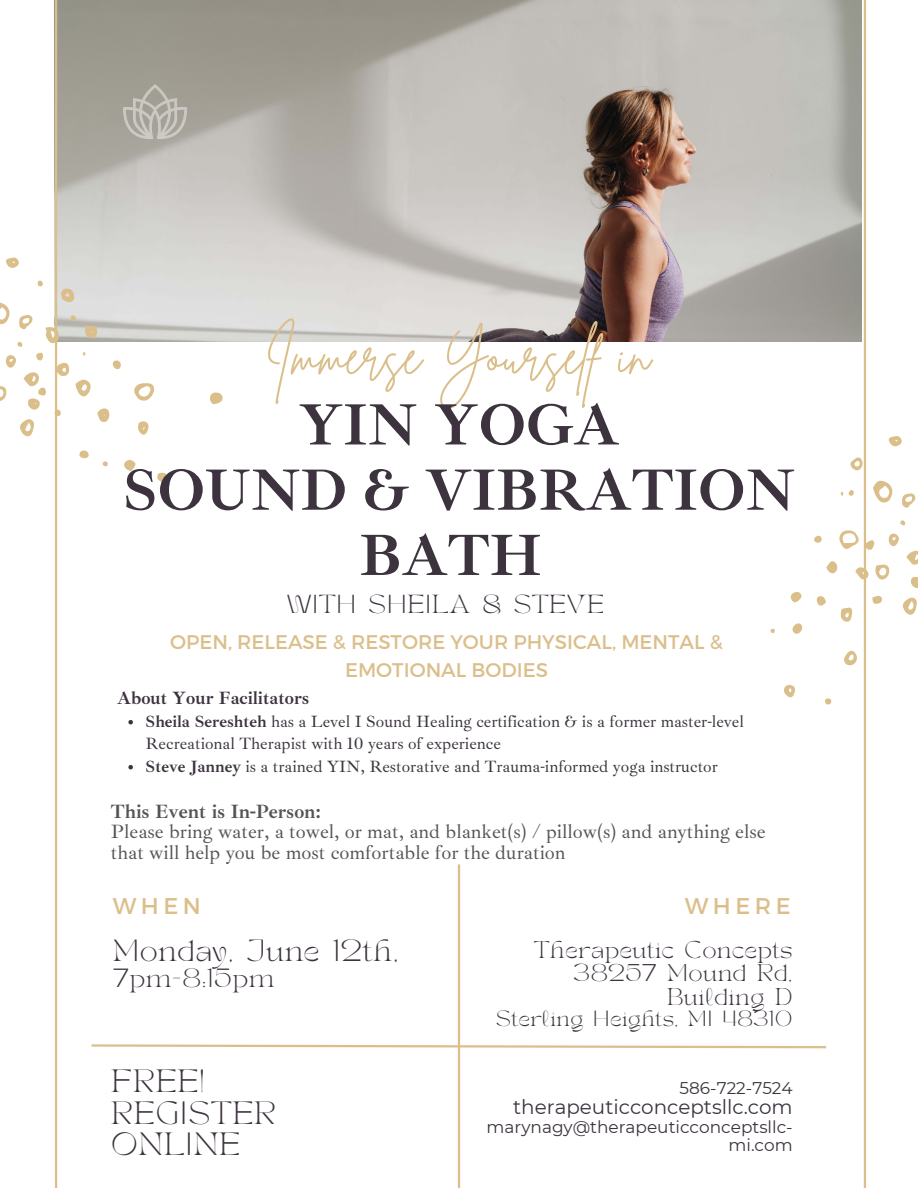
<style>
.page{position:relative;width:918px;height:1188px;background:#fff}
.page>*{position:absolute;margin:0;border:0;box-sizing:border-box;transform-origin:0 0}
.t1{font:700 59.55px/65.2px "Ibarra Real Nova";color:#3c333e;text-align:center}
.t2{font:52.95px "Brittany Signature";color:#dbbf8b}
.t3{font:22.8px "Montserrat";letter-spacing:.2em;color:#dbbf8b}
.t4{font:22.5px/31.5px "TANTWINKLE";color:#3c333e}
.t5{font:21.45px "TANTWINKLE";color:#3c333e}
.t6{font:19.95px "Montserrat";color:#3c333e}
.t7{font:19.8px/20.2px "Ibarra Real Nova";color:#545454}
.t8{font:19.8px/27.5px "Montserrat";color:#dbbf8b;text-align:center}
.t9{font:700 19.8px "Ibarra Real Nova";color:#545454}
.t10{font:18.45px "TANTWINKLE";color:#3c333e}
.t11{font:700 18.3px "Ibarra Real Nova";color:#3c333e}
.t12{font:18.3px "TANTWINKLE";color:#3c333e}
.t13{font:16.95px/18px "Montserrat";color:#3c333e;text-align:right}
.t14{font:16.95px/23.7px "TANTWINKLE";color:#3c333e;text-align:right}
.t15{font:16.8px/22.5px "Ibarra Real Nova";color:#3c333e}
.t16{font:15.45px "TANTWINKLE";color:#3c333e}
.s1{font-weight:700}
</style>
<div class="page">
<img style="left:57px;top:0;width:804px;height:342px">
<hr style="left:458px;top:864px;width:2px;height:324px;background:#dbbf8b">
<hr style="left:55px;top:0;width:2px;height:1188px;background:#dbbf8b">
<hr style="left:864px;top:0;width:2px;height:1188px;background:#dbbf8b">
<svg style="left:91px;top:1043px;width:736px;height:6px"></svg>
<svg style="left:123px;top:84px;width:64px;height:55px;background:#b0ada4"></svg>
<svg style="left:0;top:302px;width:10px;height:22px"></svg>
<svg style="left:134px;top:383px;width:20px;height:18px"></svg>
<svg style="left:75px;top:379px;width:16px;height:18px"></svg>
<svg style="left:45px;top:325px;width:14px;height:18px"></svg>
<svg style="left:20px;top:419px;width:14px;height:18px"></svg>
<svg style="left:61px;top:288px;width:13px;height:14px"></svg>
<svg style="left:97px;top:408px;width:12px;height:14px"></svg>
<svg style="left:0;top:386px;width:6px;height:15px"></svg>
<svg style="left:57px;top:362px;width:12px;height:15px"></svg>
<svg style="left:84px;top:326px;width:13px;height:12px"></svg>
<svg style="left:210px;top:392px;width:13px;height:13px"></svg>
<svg style="left:19px;top:315px;width:14px;height:15px"></svg>
<svg style="left:138px;top:421px;width:11px;height:14px"></svg>
<svg style="left:6px;top:258px;width:13px;height:10px"></svg>
<svg style="left:124px;top:460px;width:11px;height:11px"></svg>
<svg style="left:6px;top:355px;width:10px;height:13px"></svg>
<svg style="left:157px;top:473px;width:11px;height:9px"></svg>
<svg style="left:79px;top:451px;width:10px;height:7px"></svg>
<svg style="left:112px;top:360px;width:9px;height:10px"></svg>
<svg style="left:24px;top:372px;width:22px;height:38px"></svg>
<svg style="left:36px;top:353px;width:7px;height:8px"></svg>
<svg style="left:57px;top:410px;width:4px;height:6px"></svg>
<svg style="left:38px;top:281px;width:5px;height:5px"></svg>
<svg style="left:70px;top:315px;width:7px;height:6px"></svg>
<svg style="left:103px;top:461px;width:5px;height:5px"></svg>
<svg style="left:17px;top:342px;width:5px;height:5px"></svg>
<svg style="left:873px;top:480px;width:20px;height:23px"></svg>
<svg style="left:903px;top:598px;width:14px;height:17px"></svg>
<svg style="left:906px;top:551px;width:12px;height:14px"></svg>
<svg style="left:875px;top:565px;width:14px;height:15px"></svg>
<svg style="left:840px;top:608px;width:12px;height:14px"></svg>
<svg style="left:844px;top:650px;width:13px;height:15px"></svg>
<svg style="left:902px;top:493px;width:13px;height:15px"></svg>
<svg style="left:855px;top:567px;width:14px;height:12px"></svg>
<svg style="left:889px;top:436px;width:13px;height:11px"></svg>
<svg style="left:910px;top:576px;width:8px;height:12px"></svg>
<svg style="left:826px;top:561px;width:11px;height:13px"></svg>
<svg style="left:850px;top:457px;width:13px;height:14px"></svg>
<svg style="left:784px;top:685px;width:11px;height:13px"></svg>
<svg style="left:889px;top:534px;width:10px;height:12px"></svg>
<svg style="left:790px;top:592px;width:11px;height:11px"></svg>
<svg style="left:793px;top:623px;width:9px;height:11px"></svg>
<svg style="left:839px;top:530px;width:35px;height:21px"></svg>
<svg style="left:816px;top:596px;width:10px;height:10px"></svg>
<svg style="left:872px;top:596px;width:10px;height:8px"></svg>
<svg style="left:814px;top:536px;width:8px;height:7px"></svg>
<svg style="left:825px;top:698px;width:6px;height:6px"></svg>
<svg style="left:900px;top:520px;width:5px;height:5px"></svg>
<svg style="left:770px;top:629px;width:5px;height:4px"></svg>
<svg style="left:841px;top:490px;width:13px;height:6px"></svg>
<svg style="left:128px;top:720px;width:5px;height:4px"></svg>
<svg style="left:128px;top:765px;width:5px;height:4px"></svg>
<p class="t2" style="left:265px;top:321px;width:386px">Immerse Yourself in</p>
<p class="t1" style="left:299px;top:392px;width:322px">YIN YOGA</p>
<p class="t1" style="left:123px;top:458px;width:674px">SOUND &amp; VIBRATION<br>BATH</p>
<p class="t12" style="left:286px;top:595px;width:319px">WITH SHEILA &amp; STEVE</p>
<p class="t8" style="left:170px;top:628px;width:554px">OPEN, RELEASE &amp; RESTORE YOUR PHYSICAL, MENTAL &amp;<br>EMOTIONAL BODIES</p>
<p class="t15" style="left:146px;top:710px;width:600px"><span class="s1">Sheila Sereshteh</span> has a Level I Sound Healing certification &amp; is a former master-level<br>Recreational Therapist with 10 years of experience</p>
<p class="t15" style="left:146px;top:755px;width:574px"><span class="s1">Steve Janney</span> is a trained YIN, Restorative and Trauma-informed yoga instructor</p>
<p class="t11" style="left:117px;top:687px;width:194px">About Your Facilitators</p>
<p class="t9" style="left:111px;top:799px;width:212px">This Event is In-Person:</p>
<p class="t7" style="left:111px;top:822px;width:656px">Please bring water, a towel, or mat, and blanket(s) / pillow(s) and anything else that will help you be most comfortable for the duration</p>
<p class="t3" style="left:113px;top:891px;width:90px">WHEN</p>
<p class="t3" style="left:685px;top:891px;width:108px">WHERE</p>
<p class="t5" style="left:113px;top:939px;width:288px">Monday, June 12th,</p>
<p class="t10" style="left:113px;top:968px;width:163px">7pm-8:15pm</p>
<p class="t4" style="left:111px;top:1069px;width:167px">FREE!<br>REGISTER<br>ONLINE</p>
<p class="t14" style="left:534px;top:941px;width:261px">Therapeutic Concepts</p>
<p class="t14" style="left:574px;top:964px;width:221px">38257 Mound Rd,<br>Building D</p>
<p class="t16" style="left:496px;top:1011px;width:299px">Sterling Heights, MI 48310</p>
<p class="t13" style="left:680px;top:1079px;width:115px">586-722-7524</p>
<p class="t6" style="left:513px;top:1095px;width:281px">therapeuticconceptsllc.com</p>
<p class="t13" style="left:487px;top:1118px;width:308px">marynagy@therapeuticconceptsllc&shy;mi.com</p>
</div>
